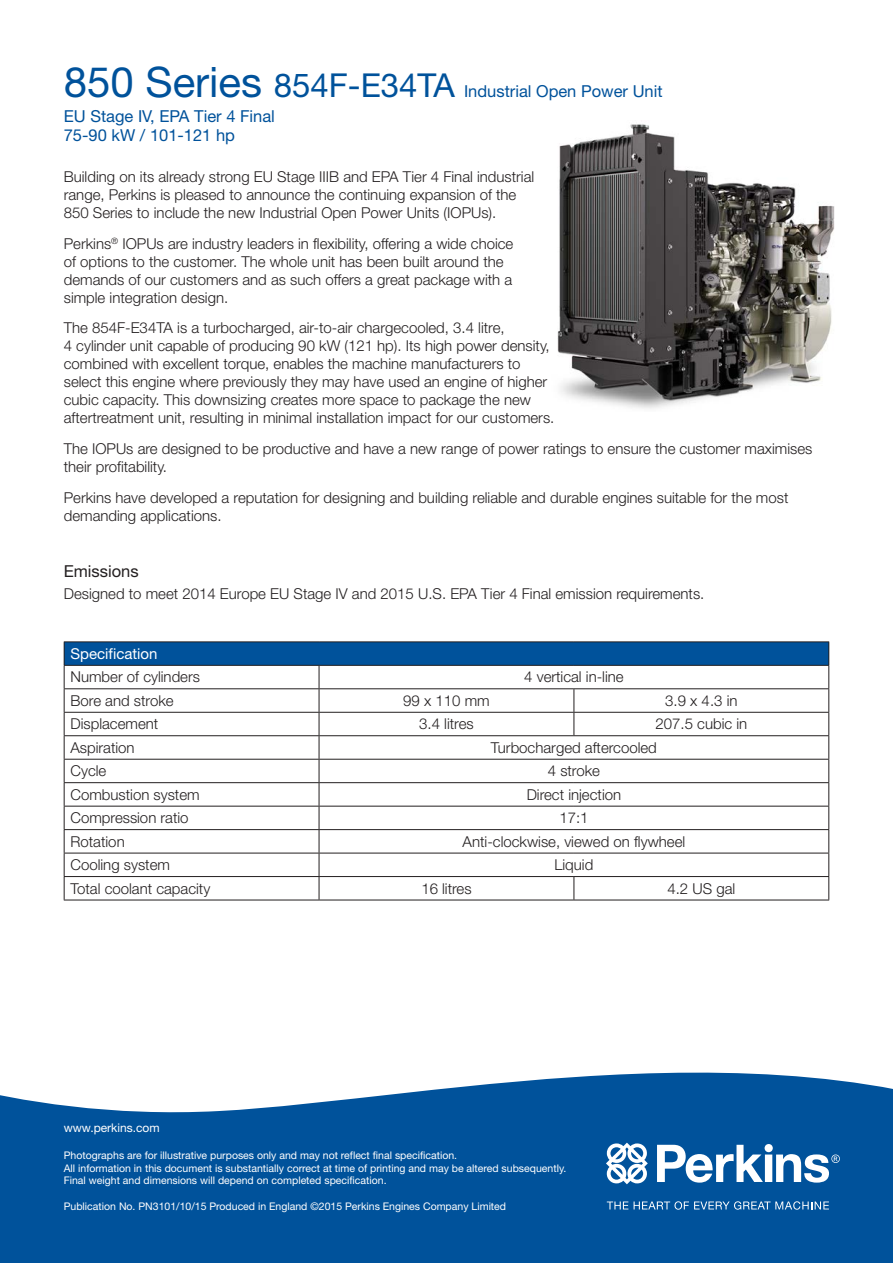
<style>
.page{position:relative;width:893px;height:1263px;background:#fff}
.page>*{position:absolute;margin:0;border:0;box-sizing:border-box;transform-origin:0 0}
.t1{font:16.5px/24.8px "Helvetica Neue";color:#00529b}
.Headings_-_Subheadin{font:16.5px "Helvetica Neue";color:#231f20}
.Overview_Text{font:300 15px/18px "Helvetica Neue";color:#231f20}
.Table_-_Text_Centred{font:300 15px "Helvetica Neue";color:#231f20}
.Table_-_Text_Left__1{font:300 15px "Helvetica Neue";color:#231f20}
.Text{font:300 15px "Helvetica Neue";color:#231f20}
.Table_-_Headings_Lef{font:15px "Helvetica Neue";color:#fff}
.t2{font:12px "Helvetica Neue";color:#fff}
.t3{font:10.5px/12.6px "Helvetica Neue";color:#fff}
.s1{font-size:42px}
.s2{font-size:33px}
</style>
<div class="page">
<svg style="left:0;top:1072px;width:893px;height:191px;background:#1b64a5"></svg>
<svg style="left:607px;top:1201px;width:21px;height:8px"></svg>
<svg style="left:634px;top:1201px;width:195px;height:9px;background:#4480b5"></svg>
<svg style="left:606px;top:1143px;width:42px;height:41px"></svg>
<svg style="left:657px;top:1144px;width:183px;height:38px"></svg>
<img style="left:557px;top:124px;width:278px;height:285px">
<div style="left:64px;top:642px;width:765px;height:23px;background:#00529b"></div>
<svg style="left:65px;top:666px;width:763px;height:234px"></svg>
<hr style="left:319px;top:688px;width:255px;height:1px;background:#231f20">
<hr style="left:574px;top:688px;width:255px;height:1px;background:#231f20">
<hr style="left:319px;top:712px;width:255px;height:1px;background:#231f20">
<hr style="left:574px;top:712px;width:255px;height:1px;background:#231f20">
<svg style="left:574px;top:689px;width:1px;height:46px"></svg>
<hr style="left:64px;top:735px;width:255px;height:1px;background:#231f20">
<hr style="left:319px;top:735px;width:255px;height:1px;background:#231f20">
<hr style="left:574px;top:735px;width:255px;height:1px;background:#231f20">
<hr style="left:64px;top:759px;width:255px;height:1px;background:#231f20">
<hr style="left:319px;top:759px;width:255px;height:1px;background:#231f20">
<hr style="left:574px;top:759px;width:255px;height:1px;background:#231f20">
<hr style="left:64px;top:782px;width:255px;height:1px;background:#231f20">
<hr style="left:319px;top:782px;width:255px;height:1px;background:#231f20">
<hr style="left:574px;top:782px;width:255px;height:1px;background:#231f20">
<hr style="left:64px;top:806px;width:255px;height:1px;background:#231f20">
<hr style="left:319px;top:806px;width:255px;height:1px;background:#231f20">
<hr style="left:574px;top:806px;width:255px;height:1px;background:#231f20">
<hr style="left:64px;top:829px;width:255px;height:1px;background:#231f20">
<hr style="left:319px;top:829px;width:255px;height:1px;background:#231f20">
<hr style="left:574px;top:829px;width:255px;height:1px;background:#231f20">
<hr style="left:64px;top:853px;width:255px;height:1px;background:#231f20">
<hr style="left:319px;top:853px;width:255px;height:1px;background:#231f20">
<hr style="left:574px;top:853px;width:255px;height:1px;background:#231f20">
<svg style="left:574px;top:877px;width:1px;height:23px"></svg>
<hr style="left:64px;top:688px;width:255px;height:1px;background:#231f20">
<hr style="left:64px;top:712px;width:255px;height:1px;background:#231f20">
<hr style="left:319px;top:876px;width:255px;height:1px;background:#231f20">
<hr style="left:574px;top:876px;width:255px;height:1px;background:#231f20">
<hr style="left:64px;top:876px;width:255px;height:1px;background:#231f20">
<hr style="left:319px;top:900px;width:255px;height:1px;background:#231f20">
<hr style="left:574px;top:900px;width:255px;height:1px;background:#231f20">
<svg style="left:319px;top:666px;width:1px;height:234px"></svg>
<hr style="left:64px;top:900px;width:255px;height:1px;background:#231f20">
<hr style="left:64px;top:641px;width:255px;height:1px;background:#231f20">
<svg style="left:64px;top:642px;width:1px;height:258px"></svg>
<hr style="left:319px;top:641px;width:255px;height:1px;background:#231f20">
<hr style="left:574px;top:641px;width:255px;height:1px;background:#231f20">
<svg style="left:828px;top:642px;width:1px;height:258px"></svg>
<hr style="left:64px;top:665px;width:255px;height:1px;background:#231f20">
<hr style="left:319px;top:665px;width:255px;height:1px;background:#231f20">
<hr style="left:574px;top:665px;width:255px;height:1px;background:#231f20">
<p class="t1" style="left:64px;top:78px;width:600px"><span class="s1">850 Series</span> <span class="s2">854F-E34TA</span> Industrial Open Power Unit<br>EU Stage IV, EPA Tier 4 Final</p>
<p class="t1" style="left:64px;top:123px;width:173px">75-90 kW / 101-121 hp</p>
<p class="Overview_Text" style="left:64px;top:167px;width:472px">Building on its already strong EU Stage IIIB and EPA Tier 4 Final industrial range, Perkins is pleased to announce the continuing expansion of the<br>850 Series to include the new Industrial Open Power Units (IOPUs).</p>
<p class="Overview_Text" style="left:64px;top:234px;width:451px">Perkins<sup>®</sup> IOPUs are industry leaders in flexibility, offering a wide choice of options to the customer. The whole unit has been built around the demands of our customers and as such offers a great package with a simple integration design.</p>
<p class="Overview_Text" style="left:64px;top:319px;width:492px">The 854F-E34TA is a turbocharged, air-to-air chargecooled, 3.4 litre,<br>4 cylinder unit capable of producing 90 kW (121 hp). Its high power density, combined with excellent torque, enables the machine manufacturers to select this engine where previously they may have used an engine of higher cubic capacity. This downsizing creates more space to package the new aftertreatment unit, resulting in minimal installation impact for our customers.</p>
<p class="Overview_Text" style="left:64px;top:440px;width:750px">The IOPUs are designed to be productive and have a new range of power ratings to ensure the customer maximises their profitability.</p>
<p class="Overview_Text" style="left:64px;top:488px;width:726px">Perkins have developed a reputation for designing and building reliable and durable engines suitable for the most demanding applications.</p>
<p class="Headings_-_Subheadin" style="left:64px;top:561px;width:76px">Emissions</p>
<p class="Text" style="left:64px;top:584px;width:642px">Designed to meet 2014 Europe EU Stage IV and 2015 U.S. EPA Tier 4 Final emission requirements.</p>
<p class="Table_-_Headings_Lef" style="left:71px;top:645px;width:88px">Specification</p>
<p class="Table_-_Text_Left__1" style="left:71px;top:668px;width:131px">Number of cylinders</p>
<p class="Table_-_Text_Centred" style="left:524px;top:668px;width:101px">4 vertical in-line</p>
<p class="Table_-_Text_Left__1" style="left:71px;top:691px;width:105px">Bore and stroke</p>
<p class="Table_-_Text_Centred" style="left:403px;top:691px;width:88px">99 x 110 mm</p>
<p class="Table_-_Text_Centred" style="left:665px;top:691px;width:74px">3.9 x 4.3 in</p>
<p class="Table_-_Text_Left__1" style="left:71px;top:715px;width:89px">Displacement</p>
<p class="Table_-_Text_Centred" style="left:419px;top:715px;width:56px">3.4 litres</p>
<p class="Table_-_Text_Centred" style="left:655px;top:715px;width:93px">207.5 cubic in</p>
<p class="Table_-_Text_Left__1" style="left:71px;top:738px;width:66px">Aspiration</p>
<p class="Table_-_Text_Centred" style="left:491px;top:738px;width:167px">Turbocharged aftercooled</p>
<p class="Table_-_Text_Left__1" style="left:71px;top:762px;width:37px">Cycle</p>
<p class="Table_-_Text_Centred" style="left:548px;top:762px;width:54px">4 stroke</p>
<p class="Table_-_Text_Left__1" style="left:71px;top:785px;width:131px">Combustion system</p>
<p class="Table_-_Text_Centred" style="left:527px;top:785px;width:96px">Direct injection</p>
<p class="Table_-_Text_Left__1" style="left:71px;top:809px;width:120px">Compression ratio</p>
<p class="Table_-_Text_Centred" style="left:559px;top:809px;width:31px">17:1</p>
<p class="Table_-_Text_Left__1" style="left:71px;top:832px;width:56px">Rotation</p>
<p class="Table_-_Text_Centred" style="left:463px;top:832px;width:224px">Anti-clockwise, viewed on flywheel</p>
<p class="Table_-_Text_Left__1" style="left:71px;top:856px;width:101px">Cooling system</p>
<p class="Table_-_Text_Centred" style="left:554px;top:856px;width:40px">Liquid</p>
<p class="Table_-_Text_Left__1" style="left:71px;top:879px;width:141px">Total coolant capacity</p>
<p class="Table_-_Text_Centred" style="left:421px;top:879px;width:52px">16 litres</p>
<p class="Table_-_Text_Centred" style="left:667px;top:879px;width:69px">4.2 US gal</p>
<p class="t2" style="left:64px;top:1121px;width:97px">www.perkins.com</p>
<p class="t3" style="left:64px;top:1149px;width:504px">Photographs are for illustrative purposes only and may not reflect final specification.<br>All information in this document is substantially correct at time of printing and may be altered subsequently.<br>Final weight and dimensions will depend on completed specification.</p>
<p class="t3" style="left:64px;top:1199px;width:444px">Publication No. PN3101/10/15 Produced in England ©2015 Perkins Engines Company Limited</p>
</div>
